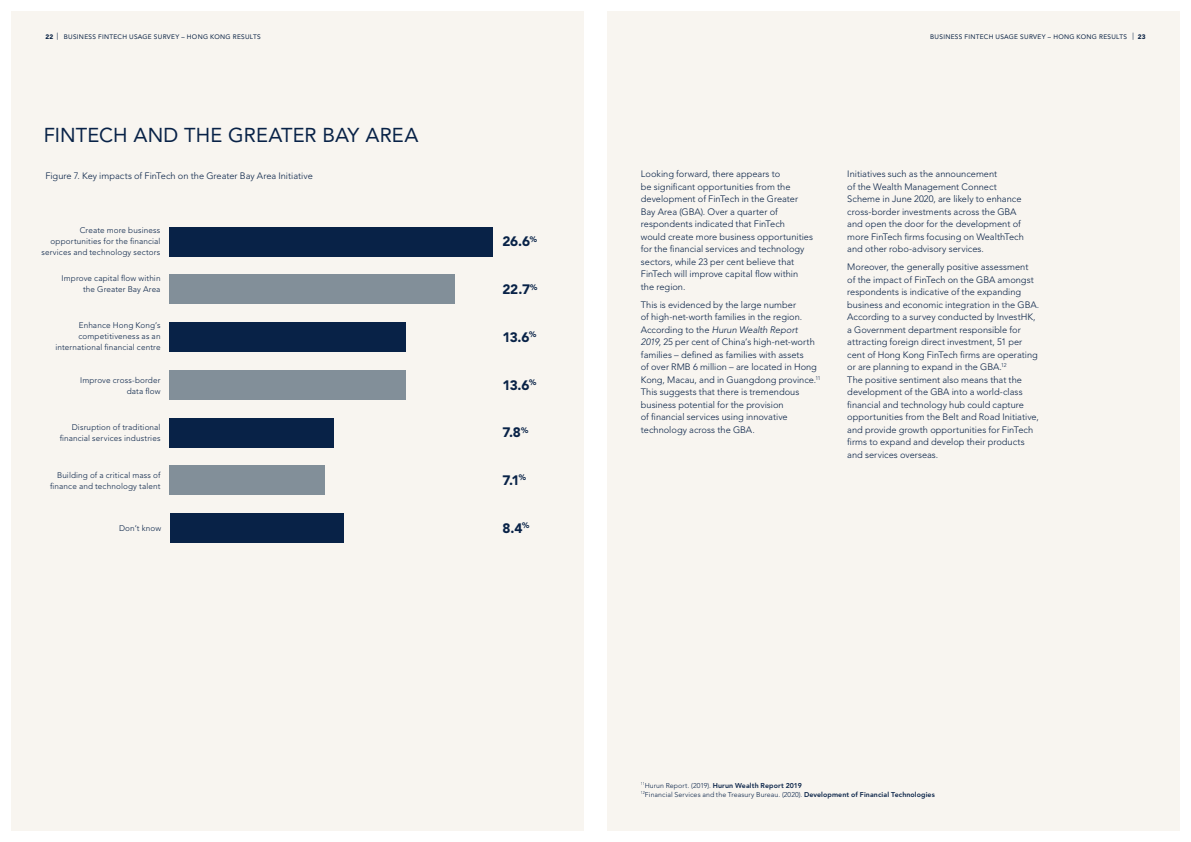
<style>
.page{position:relative;width:1191px;height:842px;background:#fff}
.page>*{position:absolute;margin:0;border:0;box-sizing:border-box;transform-origin:0 0}
.t1{font:20px "Avenir LT Std";letter-spacing:.005em;color:#082247}
.t2{font:900 13.6px "Avenir LT Std";letter-spacing:-.035em;color:#082247}
.t3{font:300 9.2px/12.5px "Avenir LT Std";color:#082247}
.t4{font:300 8.2px/10.9px "Avenir LT Std";letter-spacing:.015em;color:#082247;text-align:right}
.t5{font:900 7.9px "Avenir LT Std";color:#082247}
.t6{font:300 7px/9px "Avenir LT Std";letter-spacing:.01em;color:#082247}
.t7{font:6.5px "Avenir LT Std";letter-spacing:.045em;color:#082247}
.t8{font:900 6.5px "Avenir LT Std";color:#082247}
.s1{font-weight:900}
.s2{font-style:italic}
.s3{font-weight:800}
</style>
<div class="page">
<div style="left:607px;top:11px;width:572px;height:820px;background:#f8f5f0"></div>
<div style="left:11px;top:11px;width:573px;height:820px;background:#f8f5f0"></div>
<div style="left:169px;top:227px;width:324px;height:29px;background:#082247"></div>
<div style="left:169px;top:275px;width:285px;height:29px;background:#828f99"></div>
<div style="left:169px;top:370px;width:236px;height:30px;background:#828f99"></div>
<div style="left:169px;top:418px;width:165px;height:29px;background:#082247"></div>
<div style="left:169px;top:465px;width:156px;height:30px;background:#828f99"></div>
<div style="left:170px;top:513px;width:173px;height:30px;background:#082247"></div>
<div style="left:169px;top:322px;width:236px;height:29px;background:#082247"></div>
<p class="t7" style="left:45px;top:33px;width:217px"><span class="s1">22</span> <sup>|</sup> BUSINESS FINTECH USAGE SURVEY – HONG KONG RESULTS</p>
<p class="t8" style="left:1132px;top:32px;width:14px"><sup>|</sup> 23</p>
<p class="t7" style="left:930px;top:33px;width:198px">BUSINESS FINTECH USAGE SURVEY – HONG KONG RESULTS</p>
<h1 class="t1" style="left:44px;top:123px;width:376px">FINTECH AND THE GREATER BAY AREA</h1>
<p class="t3" style="left:45px;top:169px;width:269px">Figure 7. Key impacts of FinTech on the Greater Bay Area Initiative</p>
<p class="t3" style="left:641px;top:168px;width:174px">Looking forward, there appears to<br>be significant opportunities from the development of FinTech in the Greater Bay Area (GBA). Over a quarter of respondents indicated that FinTech<br>would create more business opportunities for the financial services and technology sectors, while 23 per cent believe that FinTech will improve capital flow within the region.</p>
<p class="t3" style="left:641px;top:298px;width:181px">This is evidenced by the large number<br>of high-net-worth families in the region.<br>According to the <span class="s2">Hurun Wealth Report 2019</span>, 25 per cent of China’s high-net-worth families – defined as families with assets<br>of over RMB 6 million – are located in Hong Kong, Macau, and in Guangdong province.<sup>11<br></sup>This suggests that there is tremendous business potential for the provision<br>of financial services using innovative technology across the GBA.</p>
<p class="t4" style="left:41px;top:225px;width:120px">Create more business opportunities for the financial services and technology sectors</p>
<h2 class="t2" style="left:502px;top:233px;width:36px">26.6<sup>%</sup></h2>
<p class="t4" style="left:61px;top:272px;width:101px">Improve capital flow within the Greater Bay Area</p>
<h2 class="t2" style="left:502px;top:281px;width:37px">22.7<sup>%</sup></h2>
<p class="t4" style="left:55px;top:320px;width:107px">Enhance Hong Kong’s competitiveness as an international financial centre</p>
<h2 class="t2" style="left:502px;top:329px;width:36px">13.6<sup>%</sup></h2>
<p class="t4" style="left:80px;top:374px;width:82px">Improve cross-border</p>
<p class="t5" style="left:529px;top:378px;width:9px">%</p>
<p class="t4" style="left:127px;top:385px;width:35px">data flow</p>
<h2 class="t2" style="left:502px;top:424px;width:20px">7.8</h2>
<h2 class="t2" style="left:502px;top:377px;width:29px">13.6</h2>
<p class="t4" style="left:72px;top:422px;width:90px">Disruption of traditional</p>
<p class="t5" style="left:521px;top:425px;width:9px">%</p>
<p class="t4" style="left:60px;top:433px;width:102px">financial services industries</p>
<h2 class="t2" style="left:502px;top:472px;width:19px">7.1</h2>
<p class="t4" style="left:57px;top:470px;width:105px">Building of a critical mass of</p>
<p class="t5" style="left:519px;top:473px;width:9px">%</p>
<p class="t4" style="left:50px;top:480px;width:112px">finance and technology talent</p>
<h2 class="t2" style="left:502px;top:520px;width:22px">8.4</h2>
<p class="t4" style="left:119px;top:523px;width:44px">Don’t know</p>
<p class="t5" style="left:522px;top:521px;width:9px">%</p>
<p class="t3" style="left:847px;top:168px;width:178px">Initiatives such as the announcement<br>of the Wealth Management Connect Scheme in June 2020, are likely to enhance cross-border investments across the GBA and open the door for the development of more FinTech firms focusing on WealthTech and other robo-advisory services.</p>
<p class="t3" style="left:847px;top:261px;width:193px">Moreover, the generally positive assessment<br>of the impact of FinTech on the GBA amongst respondents is indicative of the expanding business and economic integration in the GBA.<br>According to a survey conducted by InvestHK, a Government department responsible for attracting foreign direct investment, 51 per cent of Hong Kong FinTech firms are operating or are planning to expand in the GBA.<sup>12<br></sup>The positive sentiment also means that the development of the GBA into a world-class financial and technology hub could capture opportunities from the Belt and Road Initiative, and provide growth opportunities for FinTech firms to expand and develop their products and services overseas.</p>
<p class="t6" style="left:641px;top:781px;width:295px"><sup>11</sup>Hurun Report. (2019). <span class="s3">Hurun Wealth Report 2019<br></span><sup>12</sup>Financial Services and the Treasury Bureau. (2020). <span class="s3">Development of Financial Technologies</span></p>
</div>
